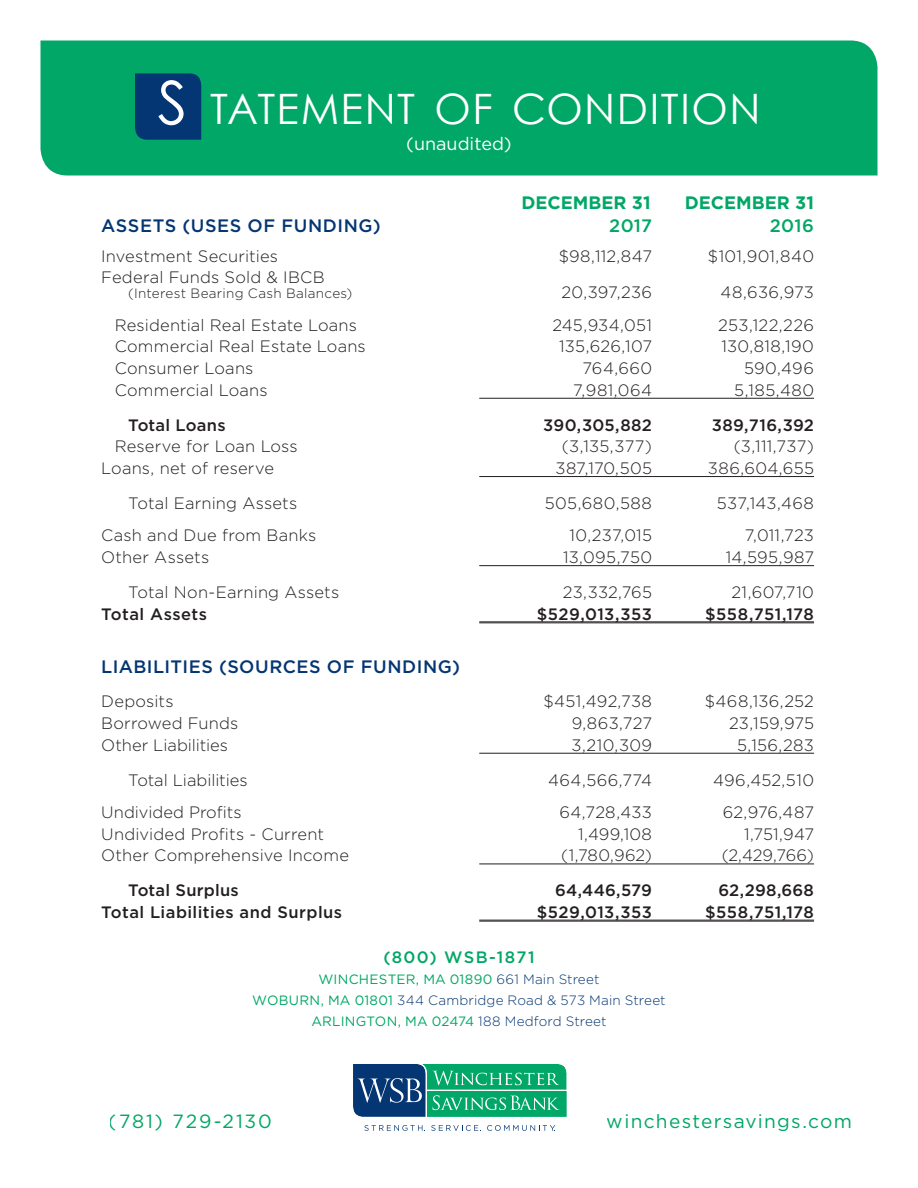
<style>
.page{position:relative;width:918px;height:1188px;background:#fff}
.page>*{position:absolute;margin:0;border:0;box-sizing:border-box;transform-origin:0 0}
.t1{font:42px "Century Gothic";letter-spacing:.035em;color:#fff}
.t2{font:19.2px "Gotham";letter-spacing:.07em;color:#00a766}
.t3{font:19.2px "Gotham";letter-spacing:.1em;color:#00a766}
.t4{font:500 18px "Gotham";letter-spacing:.03em;color:#043673}
.t5{font:700 18px "Gotham";color:#00a766}
.t6{font:18px "Gotham";color:#fff}
.t7{font:500 18px "Gotham";letter-spacing:.015em;color:#00a766}
.t8{font:300 16.5px "Gotham";letter-spacing:.01em;color:#231f20}
.t9{font:500 16.5px "Gotham";letter-spacing:.02em;color:#231f20}
.t10{font:500 16.5px "Gotham";letter-spacing:.09em;color:#00a766}
.t11{font:13.5px "Gotham";letter-spacing:.015em;color:#00a766}
.t12{font:300 13.5px "Gotham";letter-spacing:.015em;color:#043673}
.t13{font:300 13.5px "Gotham";letter-spacing:.02em;color:#231f20}
.s1{font-size:59.85px}
.s2{font-weight:300;color:#043673}
.s3{font-weight:400;color:#00a766}
</style>
<div class="page">
<div style="left:40px;top:40px;width:838px;height:136px;background:#00a766"></div>
<hr style="left:479px;top:622px;width:173px;height:1px;background:#231f20">
<hr style="left:479px;top:623px;width:173px;height:1px;background:#231f20">
<hr style="left:652px;top:622px;width:162px;height:1px;background:#231f20">
<hr style="left:652px;top:623px;width:162px;height:1px;background:#231f20">
<hr style="left:479px;top:565px;width:173px;height:1px;background:#231f20">
<hr style="left:652px;top:565px;width:162px;height:1px;background:#231f20">
<hr style="left:479px;top:476px;width:173px;height:1px;background:#231f20">
<hr style="left:652px;top:476px;width:162px;height:1px;background:#231f20">
<hr style="left:479px;top:398px;width:173px;height:1px;background:#231f20">
<hr style="left:652px;top:398px;width:162px;height:1px;background:#231f20">
<svg style="left:353px;top:1064px;width:214px;height:53px;background:#208f7c"></svg>
<svg style="left:364px;top:1125px;width:61px;height:6px"></svg>
<svg style="left:431px;top:1125px;width:50px;height:6px"></svg>
<svg style="left:487px;top:1125px;width:68px;height:6px"></svg>
<div style="left:135px;top:73px;width:67px;height:67px;background:#043673"></div>
<hr style="left:479px;top:753px;width:173px;height:1px;background:#231f20">
<hr style="left:652px;top:753px;width:162px;height:1px;background:#231f20">
<hr style="left:479px;top:864px;width:173px;height:1px;background:#231f20">
<hr style="left:652px;top:864px;width:162px;height:1px;background:#231f20">
<hr style="left:479px;top:920px;width:173px;height:1px;background:#231f20">
<hr style="left:479px;top:921px;width:173px;height:1px;background:#231f20">
<hr style="left:652px;top:920px;width:162px;height:1px;background:#231f20">
<hr style="left:652px;top:921px;width:162px;height:1px;background:#231f20">
<p class="t1" style="left:158px;top:80px;width:604px"><span class="s1">S</span> TATEMENT OF CONDITION</p>
<p class="t6" style="left:406px;top:132px;width:107px">(unaudited)</p>
<p class="t5" style="left:521px;top:191px;width:131px">DECEMBER 31</p>
<p class="t5" style="left:685px;top:191px;width:131px">DECEMBER 31</p>
<p class="t4" style="left:101px;top:214px;width:281px">ASSETS (USES OF FUNDING)</p>
<p class="t7" style="left:609px;top:214px;width:44px">2017</p>
<p class="t7" style="left:770px;top:214px;width:46px">2016</p>
<p class="t8" style="left:101px;top:245px;width:178px">Investment Securities</p>
<p class="t8" style="left:559px;top:245px;width:95px">$98,112,847</p>
<p class="t8" style="left:708px;top:245px;width:108px">$101,901,840</p>
<p class="t8" style="left:101px;top:267px;width:225px">Federal Funds Sold &amp; IBCB</p>
<p class="t13" style="left:128px;top:285px;width:225px">(Interest Bearing Cash Balances)</p>
<p class="t8" style="left:562px;top:282px;width:92px">20,397,236</p>
<p class="t8" style="left:721px;top:282px;width:95px">48,636,973</p>
<p class="t8" style="left:115px;top:314px;width:244px">Residential Real Estate Loans</p>
<p class="t8" style="left:553px;top:314px;width:101px">245,934,051</p>
<p class="t8" style="left:718px;top:314px;width:97px">253,122,226</p>
<p class="t8" style="left:115px;top:336px;width:253px">Commercial Real Estate Loans</p>
<p class="t8" style="left:559px;top:336px;width:94px">135,626,107</p>
<p class="t8" style="left:722px;top:336px;width:94px">130,818,190</p>
<p class="t8" style="left:115px;top:358px;width:140px">Consumer Loans</p>
<p class="t8" style="left:583px;top:358px;width:71px">764,660</p>
<p class="t8" style="left:744px;top:358px;width:71px">590,496</p>
<p class="t8" style="left:115px;top:379px;width:155px">Commercial Loans</p>
<p class="t8" style="left:573px;top:379px;width:80px">7,981,064</p>
<p class="t8" style="left:734px;top:379px;width:81px">5,185,480</p>
<p class="t9" style="left:128px;top:414px;width:99px">Total Loans</p>
<p class="t9" style="left:543px;top:414px;width:110px">390,305,882</p>
<p class="t9" style="left:712px;top:414px;width:104px">389,716,392</p>
<p class="t8" style="left:115px;top:436px;width:185px">Reserve for Loan Loss</p>
<p class="t8" style="left:562px;top:436px;width:92px">(3,135,377)</p>
<p class="t8" style="left:734px;top:436px;width:82px">(3,111,737)</p>
<p class="t8" style="left:101px;top:458px;width:174px">Loans, net of reserve</p>
<p class="t8" style="left:556px;top:458px;width:98px">387,170,505</p>
<p class="t8" style="left:708px;top:458px;width:108px">386,604,655</p>
<p class="t8" style="left:128px;top:493px;width:171px">Total Earning Assets</p>
<p class="t8" style="left:545px;top:493px;width:109px">505,680,588</p>
<p class="t8" style="left:717px;top:493px;width:99px">537,143,468</p>
<p class="t8" style="left:101px;top:525px;width:217px">Cash and Due from Banks</p>
<p class="t8" style="left:570px;top:525px;width:84px">10,237,015</p>
<p class="t8" style="left:745px;top:525px;width:71px">7,011,723</p>
<p class="t8" style="left:101px;top:547px;width:109px">Other Assets</p>
<p class="t8" style="left:563px;top:547px;width:91px">13,095,750</p>
<p class="t8" style="left:726px;top:547px;width:90px">14,595,987</p>
<p class="t8" style="left:128px;top:582px;width:213px">Total Non-Earning Assets</p>
<p class="t8" style="left:563px;top:582px;width:91px">23,332,765</p>
<p class="t8" style="left:732px;top:582px;width:84px">21,607,710</p>
<p class="t9" style="left:101px;top:603px;width:107px">Total Assets</p>
<p class="t9" style="left:537px;top:603px;width:117px">$529,013,353</p>
<p class="t9" style="left:705px;top:603px;width:110px">$558,751,178</p>
<p class="t4" style="left:101px;top:655px;width:360px">LIABILITIES (SOURCES OF FUNDING)</p>
<p class="t8" style="left:101px;top:691px;width:74px">Deposits</p>
<p class="t8" style="left:543px;top:691px;width:110px">$451,492,738</p>
<p class="t8" style="left:705px;top:691px;width:111px">$468,136,252</p>
<p class="t8" style="left:101px;top:713px;width:139px">Borrowed Funds</p>
<p class="t8" style="left:572px;top:713px;width:82px">9,863,727</p>
<p class="t8" style="left:729px;top:713px;width:86px">23,159,975</p>
<p class="t8" style="left:101px;top:734px;width:128px">Other Liabilities</p>
<p class="t8" style="left:572px;top:734px;width:82px">3,210,309</p>
<p class="t8" style="left:737px;top:734px;width:78px">5,156,283</p>
<p class="t8" style="left:128px;top:769px;width:121px">Total Liabilities</p>
<p class="t8" style="left:548px;top:769px;width:105px">464,566,774</p>
<p class="t8" style="left:713px;top:769px;width:102px">496,452,510</p>
<p class="t8" style="left:101px;top:802px;width:142px">Undivided Profits</p>
<p class="t8" style="left:559px;top:802px;width:94px">64,728,433</p>
<p class="t8" style="left:723px;top:802px;width:93px">62,976,487</p>
<p class="t8" style="left:101px;top:823px;width:224px">Undivided Profits - Current</p>
<p class="t8" style="left:578px;top:823px;width:75px">1,499,108</p>
<p class="t8" style="left:744px;top:823px;width:71px">1,751,947</p>
<p class="t8" style="left:101px;top:845px;width:249px">Other Comprehensive Income</p>
<p class="t8" style="left:561px;top:845px;width:92px">(1,780,962)</p>
<p class="t8" style="left:722px;top:845px;width:94px">(2,429,766)</p>
<p class="t9" style="left:128px;top:880px;width:112px">Total Surplus</p>
<p class="t9" style="left:555px;top:880px;width:98px">64,446,579</p>
<p class="t9" style="left:719px;top:880px;width:97px">62,298,668</p>
<p class="t9" style="left:101px;top:901px;width:243px">Total Liabilities and Surplus</p>
<p class="t9" style="left:537px;top:901px;width:117px">$529,013,353</p>
<p class="t9" style="left:705px;top:901px;width:110px">$558,751,178</p>
<p class="t10" style="left:383px;top:946px;width:153px">(800) WSB-1871</p>
<p class="t11" style="left:319px;top:970px;width:282px">WINCHESTER, MA 01890 <span class="s2">661 Main Street</span></p>
<p class="t12" style="left:252px;top:991px;width:415px"><span class="s3">WOBURN, MA 01801</span> 344 Cambridge Road &amp; 573 Main Street</p>
<p class="t11" style="left:311px;top:1012px;width:297px">ARLINGTON, MA 02474 <span class="s2">188 Medford Street</span></p>
<p class="t3" style="left:109px;top:1109px;width:165px">(781) 729-2130</p>
<p class="t2" style="left:607px;top:1109px;width:247px">winchestersavings.com</p>
</div>
